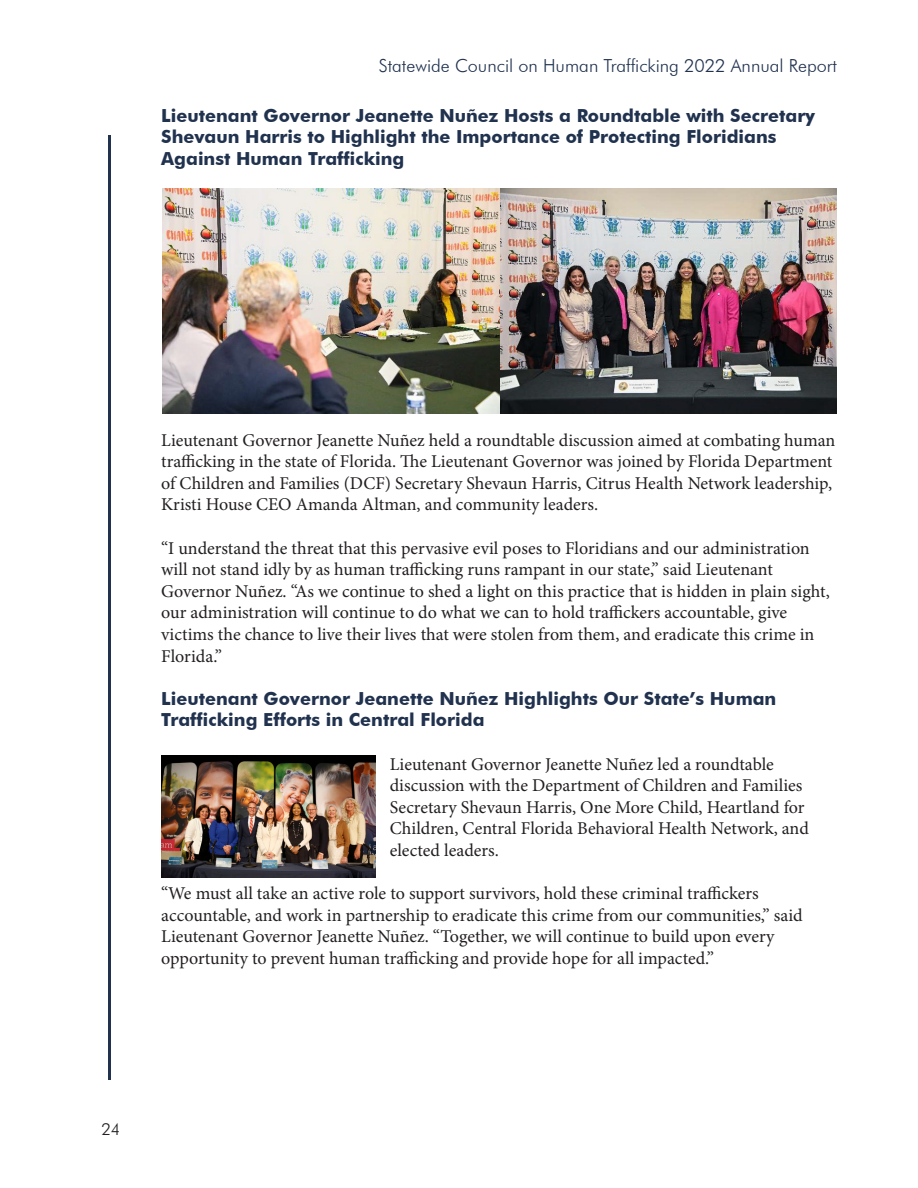
<style>
.page{position:relative;width:918px;height:1188px;background:#fff}
.page>*{position:absolute;margin:0;border:0;box-sizing:border-box;transform-origin:0 0}
.t1{font:18px/21.6px "Minion Pro";color:#231f20}
.Sub_header{font:700 18px/21.6px "Futura BT";color:#21324f}
.t2{font:300 18px "Futura BT";color:#21324f}
.t3{font:300 16.5px "Futura BT";color:#231f20}
</style>
<div class="page">
<hr style="left:108px;top:135px;width:3px;height:945px;background:#21324f">
<img style="left:161px;top:755px;width:215px;height:122px">
<img style="left:162px;top:189px;width:675px;height:224px">
<p class="t2" style="left:379px;top:55px;width:460px">Statewide Council on Human Trafficking 2022 Annual Report</p>
<p class="Sub_header" style="left:161px;top:104px;width:655px">Lieutenant Governor Jeanette Nuñez Hosts a Roundtable with Secretary<br>Shevaun Harris to Highlight the Importance of Protecting Floridians<br>Against Human Trafficking</p>
<p class="t1" style="left:161px;top:429px;width:676px">Lieutenant Governor Jeanette Nuñez held a roundtable discussion aimed at combating human trafficking in the state of Florida. The Lieutenant Governor was joined by Florida Department of Children and Families (DCF) Secretary Shevaun Harris, Citrus Health Network leadership, Kristi House CEO Amanda Altman, and community leaders.</p>
<p class="t1" style="left:161px;top:537px;width:670px">“I understand the threat that this pervasive evil poses to Floridians and our administration will not stand idly by as human trafficking runs rampant in our state,” said Lieutenant Governor Nuñez. “As we continue to shed a light on this practice that is hidden in plain sight, our administration will continue to do what we can to hold traffickers accountable, give victims the chance to live their lives that were stolen from them, and eradicate this crime in Florida.”</p>
<p class="Sub_header" style="left:161px;top:688px;width:617px">Lieutenant Governor Jeanette Nuñez Highlights Our State’s Human<br>Trafficking Efforts in Central Florida</p>
<p class="t1" style="left:390px;top:753px;width:421px">Lieutenant Governor Jeanette Nuñez led a roundtable discussion with the Department of Children and Families Secretary Shevaun Harris, One More Child, Heartland for Children, Central Florida Behavioral Health Network, and elected leaders.</p>
<p class="t1" style="left:161px;top:883px;width:643px">“We must all take an active role to support survivors, hold these criminal traffickers accountable, and work in partnership to eradicate this crime from our communities,” said Lieutenant Governor Jeanette Nuñez. “Together, we will continue to build upon every opportunity to prevent human trafficking and provide hope for all impacted.”</p>
<p class="t3" style="left:101px;top:1119px;width:21px">24</p>
</div>
